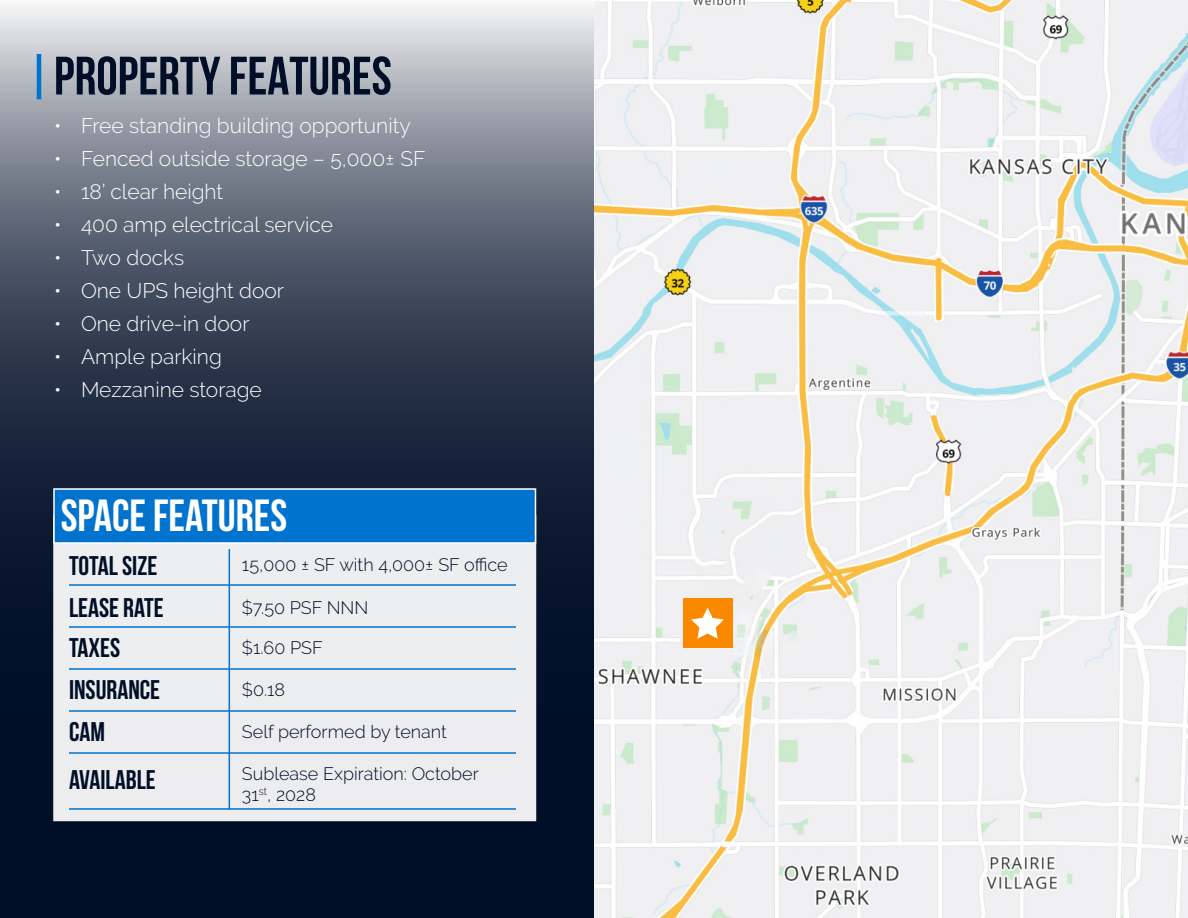
<style>
.page{position:relative;width:1188px;height:918px;background:#fff}
.page>*{position:absolute;margin:0;border:0;box-sizing:border-box;transform-origin:0 0}
.t1{font:700 54px "Bebas Neue";color:#000e27}
.t2{font:700 45px "Bebas Neue";color:#fff}
.t3{font:700 27px "Bebas Neue";color:#000e27}
.t4{font:300 21px "Raleway";color:#fff}
.t5{font:300 18px/21.6px "Raleway";color:#000e27}
</style>
<div class="page">
<img style="left:594px;top:0;width:594px;height:918px">
<div style="left:683px;top:598px;width:49px;height:50px;background:#fa8900"></div>
<svg style="left:691px;top:608px;width:33px;height:31px"></svg>
<svg style="left:0;top:8px;width:594px;height:910px;background:#4a5465"></svg>
<div style="left:53px;top:515px;width:483px;height:306px;background:#edeeef"></div>
<div style="left:53px;top:488px;width:483px;height:56px;background:#0073ce;border:2px solid #fff"></div>
<hr style="left:69px;top:584px;width:447px;height:2px;background:#0073ce">
<hr style="left:69px;top:626px;width:447px;height:2px;background:#0073ce">
<hr style="left:69px;top:668px;width:447px;height:2px;background:#0073ce">
<hr style="left:69px;top:710px;width:447px;height:2px;background:#0073ce">
<hr style="left:69px;top:752px;width:447px;height:2px;background:#0073ce">
<hr style="left:69px;top:808px;width:447px;height:2px;background:#0073ce">
<hr style="left:229px;top:549px;width:1px;height:261px;background:#0073ce">
<hr style="left:37px;top:54px;width:4px;height:45px;background:#0073ce">
<p class="t1" style="left:54px;top:46px;width:339px">PROPERTY FEATURES</p>
<p class="t4" style="left:54px;top:114px;width:358px">• Free standing building opportunity</p>
<p class="t4" style="left:54px;top:147px;width:373px">• Fenced outside storage – 5,000± SF</p>
<p class="t4" style="left:54px;top:180px;width:171px">• 18’ clear height</p>
<p class="t4" style="left:54px;top:213px;width:281px">• 400 amp electrical service</p>
<p class="t4" style="left:54px;top:246px;width:132px">• Two docks</p>
<p class="t4" style="left:54px;top:279px;width:232px">• One UPS height door</p>
<p class="t4" style="left:54px;top:312px;width:197px">• One drive-in door</p>
<p class="t4" style="left:54px;top:345px;width:169px">• Ample parking</p>
<p class="t4" style="left:54px;top:378px;width:209px">• Mezzanine storage</p>
<p class="t2" style="left:61px;top:491px;width:228px">SPACE FEATURES</p>
<p class="t3" style="left:69px;top:550px;width:90px">TOTAL SIZE</p>
<p class="t3" style="left:69px;top:593px;width:96px">LEASE RATE</p>
<p class="t3" style="left:69px;top:633px;width:53px">TAXES</p>
<p class="t3" style="left:69px;top:675px;width:93px">INSURANCE</p>
<p class="t3" style="left:69px;top:717px;width:38px">CAM</p>
<p class="t3" style="left:69px;top:765px;width:88px">AVAILABLE</p>
<p class="t5" style="left:242px;top:554px;width:267px">15,000 ± SF with 4,000± SF office</p>
<p class="t5" style="left:242px;top:597px;width:128px">$7.50 PSF NNN</p>
<p class="t5" style="left:242px;top:636px;width:82px">$1.60 PSF</p>
<p class="t5" style="left:242px;top:679px;width:45px">$0.18</p>
<p class="t5" style="left:242px;top:720px;width:207px">Self performed by tenant</p>
<p class="t5" style="left:242px;top:763px;width:238px">Sublease Expiration: October<br>31<sup>st</sup>, 2028</p>
</div>
